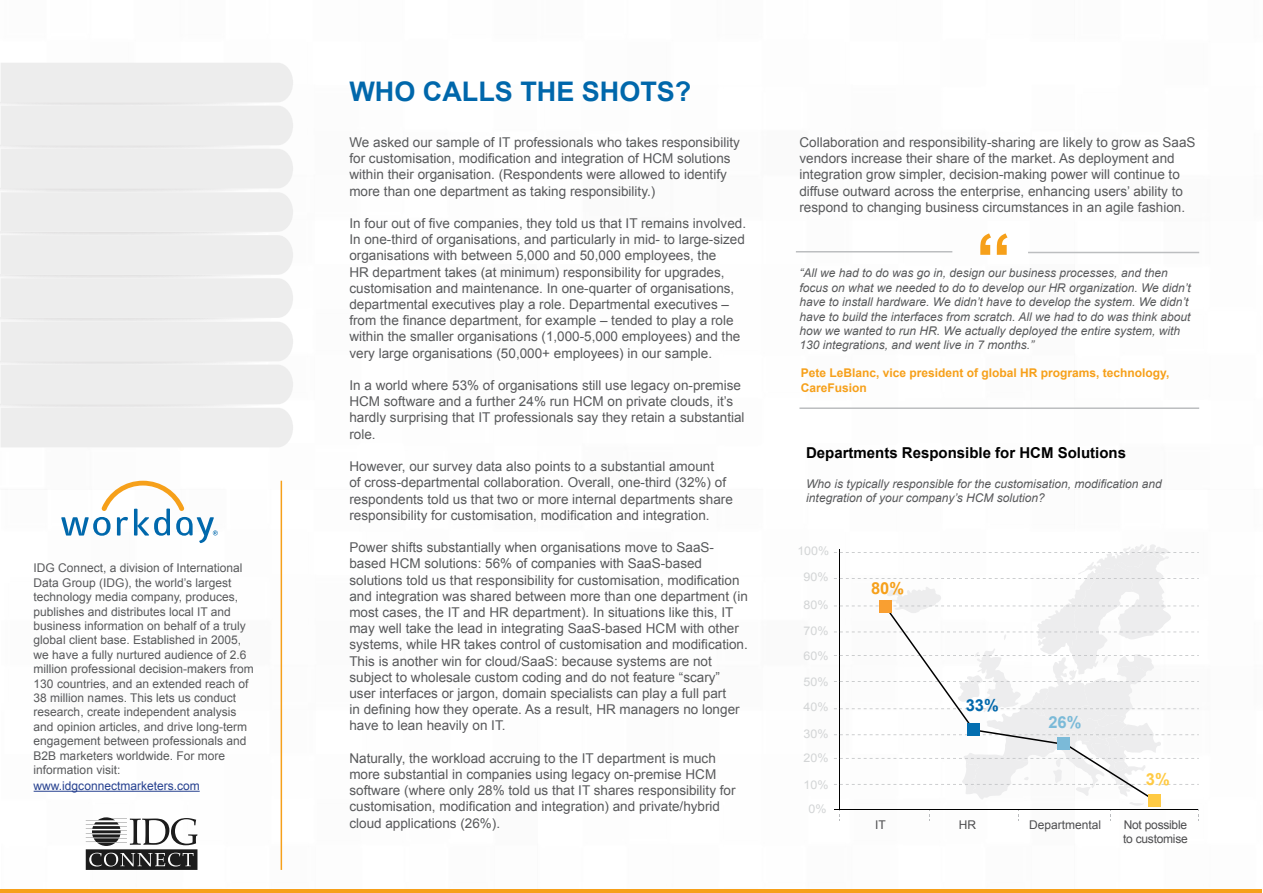
<style>
.page{position:relative;width:1263px;height:893px;background:#fff}
.page>*{position:absolute;margin:0;border:0;box-sizing:border-box;transform-origin:0 0}
.t1{font:700 72px "Arial";color:#f6a01a}
.t2{font:700 27px "Arial";color:#0067ab}
.t3{font:700 16.5px "Arial";color:#f6a01a}
.t4{font:700 16.5px "Arial";color:#0067ab}
.t5{font:700 16.5px "Arial";color:#7bbad8}
.t6{font:700 16.5px "Arial";color:#ffca43}
.t7{font:700 15px "Arial";color:#000}
.t8{font:13.5px/16.2px "Arial";color:#58595b}
.t9{font:12px/14.4px "Arial";color:#58595b}
.t10{font:italic 12px/14.4px "Arial";color:#58595b}
.t11{font:700 12px/14.4px "Arial";color:#f6a01a}
.t12{font:12px "Arial";color:#25408f}
.t13{font:12px/14.4px "Arial";letter-spacing:-.02em;color:#4d4d4f}
.t14{font:12px "Arial";color:#4d4d4f}
.t15{font:11.85px "Arial";color:#d3d5d6;scale:1.05 1}
</style>
<div class="page">
<svg style="left:86px;top:817px;width:111px;height:53px"></svg>
<svg style="left:61px;top:481px;width:157px;height:62px"></svg>
<hr style="left:281px;top:481px;width:1px;height:389px;background:#f6a01a">
<hr style="left:34px;top:791px;width:166px;height:1px;background:#25408f">
<hr style="left:0;top:889px;width:1262px;height:4px;background:#f6a01a">
<div style="left:0;top:63px;width:293px;height:384px;background:#ededed"></div>
<svg style="left:834px;top:544px;width:365px;height:276px"></svg>
<hr style="left:799px;top:407px;width:400px;height:2px;background:#bcbec0">
<hr style="left:796px;top:251px;width:156px;height:1px;background:#bcbec0">
<hr style="left:1028px;top:252px;width:171px;height:1px;background:#bcbec0">
<p class="t9" style="left:34px;top:561px;width:222px">IDG Connect, a division of International Data Group (IDG), the world’s largest technology media company, produces, publishes and distributes local IT and business information on behalf of a truly global client base. Established in 2005, we have a fully nurtured audience of 2.6 million professional decision-makers from 130 countries, and an extended reach of 38 million names. This lets us conduct research, create independent analysis and opinion articles, and drive long-term engagement between professionals and B2B marketers worldwide. For more information visit:</p>
<p class="t12" style="left:34px;top:778px;width:168px">www.idgconnectmarketers.com</p>
<h2 class="t2" style="left:349px;top:74px;width:344px">WHO CALLS THE SHOTS?</h2>
<p class="t8" style="left:349px;top:134px;width:392px">We asked our sample of IT professionals who takes responsibility for customisation, modification and integration of HCM solutions within their organisation. (Respondents were allowed to identify more than one department as taking responsibility.)</p>
<p class="t8" style="left:349px;top:215px;width:398px">In four out of five companies, they told us that IT remains involved.<br>In one-third of organisations, and particularly in mid- to large-sized organisations with between 5,000 and 50,000 employees, the<br>HR department takes (at minimum) responsibility for upgrades, customisation and maintenance. In one-quarter of organisations, departmental executives play a role. Departmental executives – from the finance department, for example – tended to play a role within the smaller organisations (1,000-5,000 employees) and the very large organisations (50,000+ employees) in our sample.</p>
<p class="t8" style="left:349px;top:377px;width:397px">In a world where 53% of organisations still use legacy on-premise HCM software and a further 24% run HCM on private clouds, it’s hardly surprising that IT professionals say they retain a substantial role.</p>
<p class="t8" style="left:349px;top:458px;width:385px">However, our survey data also points to a substantial amount<br>of cross-departmental collaboration. Overall, one-third (32%) of respondents told us that two or more internal departments share responsibility for customisation, modification and integration.</p>
<p class="t8" style="left:349px;top:539px;width:400px">Power shifts substantially when organisations move to SaaS&shy;based HCM solutions: 56% of companies with SaaS-based solutions told us that responsibility for customisation, modification and integration was shared between more than one department (in most cases, the IT and HR department). In situations like this, IT may well take the lead in integrating SaaS-based HCM with other systems, while HR takes control of customisation and modification.<br>This is another win for cloud/SaaS: because systems are not subject to wholesale custom coding and do not feature “scary” user interfaces or jargon, domain specialists can play a full part<br>in defining how they operate. As a result, HR managers no longer have to lean heavily on IT.</p>
<p class="t8" style="left:349px;top:750px;width:388px">Naturally, the workload accruing to the IT department is much more substantial in companies using legacy on-premise HCM software (where only 28% told us that IT shares responsibility for customisation, modification and integration) and private/hybrid cloud applications (26%).</p>
<p class="t8" style="left:799px;top:134px;width:398px">Collaboration and responsibility-sharing are likely to grow as SaaS vendors increase their share of the market. As deployment and integration grow simpler, decision-making power will continue to diffuse outward across the enterprise, enhancing users’ ability to respond to changing business circumstances in an agile fashion.</p>
<h1 class="t1" style="left:976px;top:213px;width:37px">“</h1>
<p class="t10" style="left:799px;top:266px;width:393px">“All we had to do was go in, design our business processes, and then focus on what we needed to do to develop our HR organization. We didn’t have to install hardware. We didn’t have to develop the system. We didn’t have to build the interfaces from scratch. All we had to do was think about how we wanted to run HR. We actually deployed the entire system, with 130 integrations, and went live in 7 months.”</p>
<p class="t11" style="left:801px;top:366px;width:370px">Pete LeBlanc, vice president of global HR programs, technology,<br>CareFusion</p>
<p class="t7" style="left:806px;top:443px;width:322px">Departments Responsible for HCM Solutions</p>
<p class="t10" style="left:806px;top:476px;width:357px">Who is typically responsible for the customisation, modification and integration of your company’s HCM solution?</p>
<p class="t15" style="left:797px;top:543px;width:32px">100%</p>
<p class="t15" style="left:803px;top:569px;width:25px">90%</p>
<p class="t15" style="left:803px;top:597px;width:25px">80%</p>
<p class="t15" style="left:803px;top:623px;width:25px">70%</p>
<p class="t15" style="left:803px;top:648px;width:25px">60%</p>
<p class="t15" style="left:803px;top:674px;width:25px">50%</p>
<p class="t15" style="left:803px;top:699px;width:25px">40%</p>
<p class="t15" style="left:803px;top:726px;width:25px">30%</p>
<p class="t15" style="left:803px;top:750px;width:25px">20%</p>
<p class="t15" style="left:803px;top:777px;width:25px">10%</p>
<p class="t15" style="left:808px;top:801px;width:19px">0%</p>
<p class="t3" style="left:871px;top:578px;width:35px">80%</p>
<p class="t4" style="left:966px;top:694px;width:35px">33%</p>
<p class="t5" style="left:1048px;top:712px;width:35px">26%</p>
<p class="t6" style="left:1146px;top:768px;width:25px">3%</p>
<p class="t13" style="left:875px;top:818px;width:12px">IT</p>
<p class="t13" style="left:959px;top:818px;width:19px">HR</p>
<p class="t14" style="left:1029px;top:817px;width:74px">Departmental</p>
<p class="t13" style="left:1123px;top:818px;width:66px">Not possible to customise</p>
</div>
